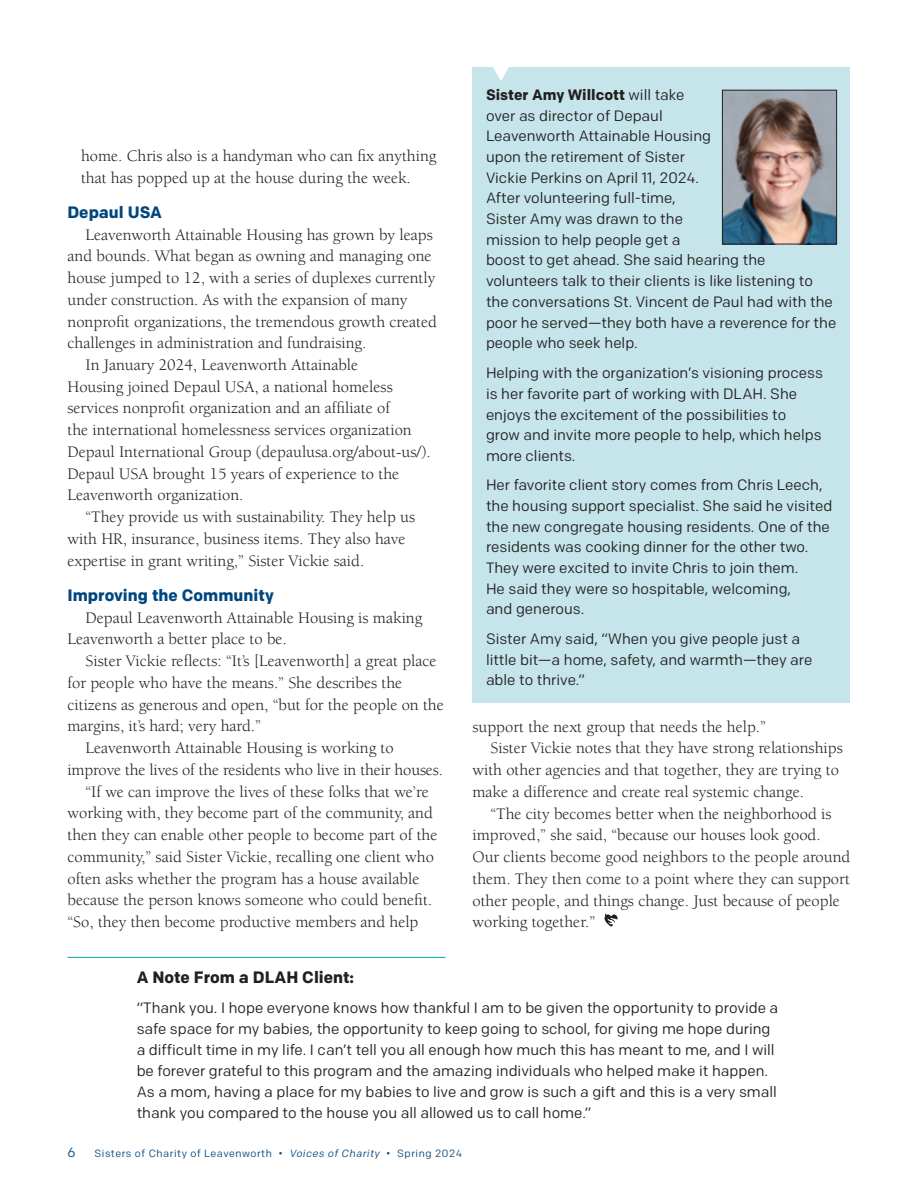
<style>
.page{position:relative;width:918px;height:1188px;background:#fff}
.page>*{position:absolute;margin:0;border:0;box-sizing:border-box;transform-origin:0 0}
.t1{font:16.5px/21.8px "Berkeley";color:#231f20}
.t2{font:700 16.5px "Colfax";color:#00467e}
.t3{font:700 16.5px "Colfax";color:#231f20}
.t4{font:15px/20.7px "Colfax";color:#231f20}
.t5{font:13.5px "Colfax";color:#00467e}
.t6{font:10.5px "Colfax";letter-spacing:.05em;color:#00467e}
.s1{font-weight:700}
.s2{font-style:italic}
</style>
<div class="page">
<div style="left:472px;top:68px;width:378px;height:635px;background:#c5e5ea"></div>
<svg style="left:604px;top:913px;width:13px;height:14px"></svg>
<img style="left:724px;top:92px;width:111px;height:150px">
<div style="left:722px;top:90px;width:115px;height:154px;border:1px solid #231f20"></div>
<hr style="left:68px;top:957px;width:378px;height:1px;background:#00a0b0">
<svg style="left:481px;top:67px;width:40px;height:14px"></svg>
<p class="t1" style="left:81px;top:145px;width:357px">home. Chris also is a handyman who can fix anything that has popped up at the house during the week.</p>
<p class="t2" style="left:68px;top:202px;width:96px">Depaul USA</p>
<p class="t1" style="left:86px;top:224px;width:349px">Leavenworth Attainable Housing has grown by leaps</p>
<p class="t1" style="left:68px;top:246px;width:366px">and bounds. What began as owning and managing one</p>
<p class="t1" style="left:68px;top:267px;width:369px">house jumped to 12, with a series of duplexes currently</p>
<p class="t1" style="left:68px;top:289px;width:341px">under construction. As with the expansion of many</p>
<p class="t1" style="left:68px;top:311px;width:371px">nonprofit organizations, the tremendous growth created</p>
<p class="t1" style="left:68px;top:333px;width:301px">challenges in administration and fundraising.</p>
<p class="t1" style="left:86px;top:354px;width:274px">In January 2024, Leavenworth Attainable</p>
<p class="t1" style="left:68px;top:376px;width:327px">Housing joined Depaul USA, a national homeless</p>
<p class="t1" style="left:68px;top:398px;width:324px">services nonprofit organization and an affiliate of</p>
<p class="t1" style="left:68px;top:420px;width:346px">the international homelessness services organization</p>
<p class="t1" style="left:68px;top:441px;width:365px">Depaul International Group (depaulusa.org/about-us/).</p>
<p class="t1" style="left:68px;top:463px;width:333px">Depaul USA brought 15 years of experience to the</p>
<p class="t1" style="left:68px;top:485px;width:177px">Leavenworth organization.</p>
<p class="t1" style="left:86px;top:507px;width:331px">“They provide us with sustainability. They help us</p>
<p class="t1" style="left:68px;top:528px;width:340px">with HR, insurance, business items. They also have</p>
<p class="t1" style="left:68px;top:550px;width:298px">expertise in grant writing,” Sister Vickie said.</p>
<p class="t2" style="left:68px;top:585px;width:208px">Improving the Community</p>
<p class="t1" style="left:68px;top:607px;width:356px;text-indent:18px">Depaul Leavenworth Attainable Housing is making<br>Leavenworth a better place to be.</p>
<p class="t1" style="left:86px;top:651px;width:353px">Sister Vickie reflects: “It’s [Leavenworth] a great place</p>
<p class="t1" style="left:68px;top:672px;width:336px">for people who have the means.” She describes the</p>
<p class="t1" style="left:68px;top:694px;width:378px">citizens as generous and open, “but for the people on the</p>
<p class="t1" style="left:68px;top:716px;width:195px">margins, it’s hard; very hard.”</p>
<p class="t1" style="left:86px;top:737px;width:310px">Leavenworth Attainable Housing is working to</p>
<p class="t1" style="left:68px;top:759px;width:377px">improve the lives of the residents who live in their houses.</p>
<p class="t1" style="left:86px;top:781px;width:345px">“If we can improve the lives of these folks that we’re</p>
<p class="t1" style="left:68px;top:803px;width:367px">working with, they become part of the community, and</p>
<p class="t1" style="left:68px;top:824px;width:371px">then they can enable other people to become part of the</p>
<p class="t1" style="left:68px;top:846px;width:368px">community,” said Sister Vickie, recalling one client who</p>
<p class="t1" style="left:68px;top:868px;width:353px">often asks whether the program has a house available</p>
<p class="t1" style="left:68px;top:890px;width:366px">because the person knows someone who could benefit.</p>
<p class="t1" style="left:68px;top:911px;width:353px">“So, they then become productive members and help</p>
<p class="t4" style="left:486px;top:84px;width:352px"><span class="s1">Sister Amy Willcott</span> will take<br>over as director of Depaul<br>Leavenworth Attainable Housing<br>upon the retirement of Sister<br>Vickie Perkins on April 11, 2024.<br>After volunteering full-time,<br>Sister Amy was drawn to the<br>mission to help people get a<br>boost to get ahead. She said hearing the volunteers talk to their clients is like listening to the conversations St. Vincent de Paul had with the poor he served—they both have a reverence for the people who seek help.</p>
<p class="t4" style="left:486px;top:362px;width:338px">Helping with the organization’s visioning process is her favorite part of working with DLAH</p>
<p class="t4" style="left:486px;top:383px;width:337px;text-indent:277px">. She enjoys the excitement of the possibilities to grow and invite more people to help, which helps more clients.</p>
<p class="t4" style="left:486px;top:475px;width:348px">H er favorite client story comes from Chris Leech, the housing support specialist. She said he visited the new congregate housing residents. One of the residents was cooking dinner for the other two.<br>They were excited to invite Chris to join them.<br>He said they were so hospitable, welcoming,<br>and generous.</p>
<p class="t4" style="left:486px;top:628px;width:328px">Sister Amy said, “When you give people just a little bit—a home, safety, and warmth—they are able to thrive.”</p>
<p class="t1" style="left:472px;top:716px;width:295px">support the next group that needs the help.”</p>
<p class="t1" style="left:490px;top:738px;width:354px">Sister Vickie notes that they have strong relationships</p>
<p class="t1" style="left:472px;top:759px;width:368px">with other agencies and that together, they are trying to</p>
<p class="t1" style="left:472px;top:781px;width:333px">make a difference and create real systemic change.</p>
<p class="t1" style="left:490px;top:803px;width:343px">“The city becomes better when the neighborhood is</p>
<p class="t1" style="left:472px;top:825px;width:350px">improved,” she said, “because our houses look good.</p>
<p class="t1" style="left:472px;top:846px;width:379px">Our clients become good neighbors to the people around</p>
<p class="t1" style="left:472px;top:868px;width:379px">them. They then come to a point where they can support</p>
<p class="t1" style="left:472px;top:890px;width:369px">other people, and things change. Just because of people</p>
<p class="t1" style="left:472px;top:912px;width:124px">working together.”</p>
<p class="t3" style="left:137px;top:967px;width:219px">A Note From a DLAH Client:</p>
<p class="t4" style="left:137px;top:997px;width:643px">“Thank you. I hope everyone knows how thankful I am to be given the opportunity to provide a safe space for my babies, the opportunity to keep going to school, for giving me hope during a difficult time in my life. I can’t tell you all enough how much this has meant to me, and I will be forever grateful to this program and the amazing individuals who helped make it happen.<br>As a mom, having a place for my babies to live and grow is such a gift and this is a very small thank you compared to the house you all allowed us to call home.”</p>
<p class="t5" style="left:68px;top:1144px;width:10px">6</p>
<p class="t6" style="left:95px;top:1147px;width:369px">Sisters of Charity of Leavenworth • <span class="s2">Voices of Charity</span> • Spring 2024</p>
</div>
